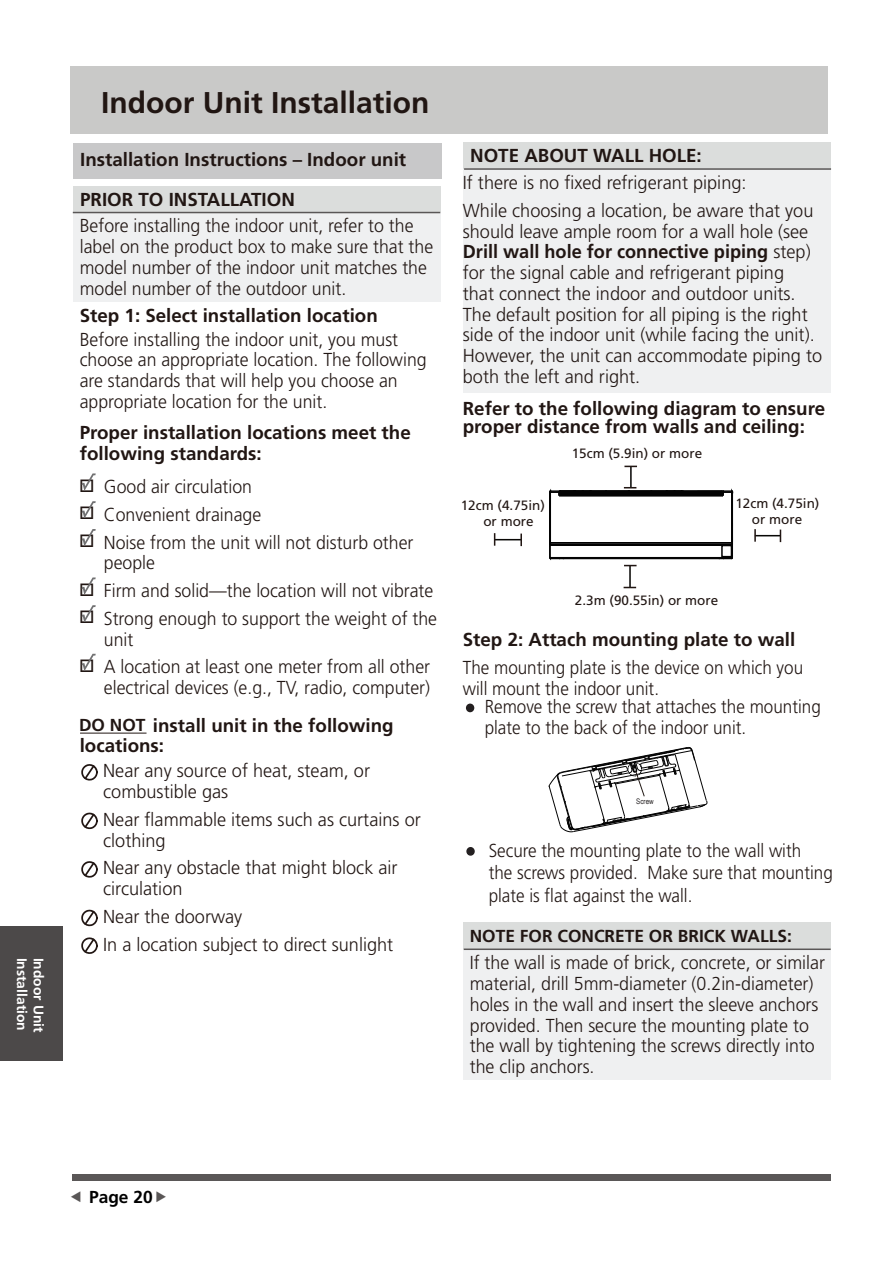
<style>
.page{position:relative;width:893px;height:1263px;background:#fff}
.page>*{position:absolute;margin:0;border:0;box-sizing:border-box;transform-origin:0 0}
.t1{font:700 30px "Frutiger LT Std";color:#211613}
.t2{font:300 18.75px/20.9px "Frutiger";color:#211613;scale:.94 1}
.t3{font:300 18.75px/20.9px "Frutiger";color:#211613}
.t4{font:700 18.75px/40px "Frutiger LT Std";color:#211613}
.t5{font:300 18.75px/20.9px "Frutiger";color:#211613;scale:.91 1}
.t6{font:300 18.75px/20.9px "Frutiger";color:#211613;scale:.95 1}
.t7{font:700 18.75px "Frutiger";color:#211613}
.t8{font:700 17.4px "Frutiger LT Std";color:#211613}
.t9{font:700 17.4px "Frutiger LT Std";color:#000}
.t10{font:17.4px/27.8px "Wingdings";color:#211613;text-align:justify}
.t11{font:700 13.8px "Frutiger LT Std";color:#fff}
.t12{font:13.5px/15.8px "Frutiger LT Std";color:#211613;text-align:center}
.t13{font:7.65px "Arial Narrow";color:#231f20}
.s1{font-family:"Frutiger LT Std";font-weight:700;font-size:17.4px}
.s2{font-weight:700}
.s3{font-family:"Frutiger";font-weight:300}
</style>
<div class="page">
<div style="left:72px;top:1174px;width:759px;height:7px;background:#5a5757"></div>
<div style="left:0;top:926px;width:62px;height:135px;background:#4c4949"></div>
<div style="left:73px;top:143px;width:369px;height:36px;background:#c8c8c9"></div>
<div style="left:73px;top:186px;width:367px;height:27px;background:#dbdddc"></div>
<div style="left:73px;top:213px;width:367px;height:89px;background:#eff0f1"></div>
<hr style="left:73px;top:212px;width:367px;height:1px;background:#5a5757">
<hr style="left:80px;top:733px;width:67px;height:1px;background:#211613">
<svg style="left:81px;top:764px;width:17px;height:16px"></svg>
<svg style="left:81px;top:813px;width:17px;height:16px"></svg>
<svg style="left:81px;top:861px;width:17px;height:17px"></svg>
<svg style="left:81px;top:910px;width:17px;height:16px"></svg>
<svg style="left:81px;top:937px;width:17px;height:17px"></svg>
<div style="left:463px;top:142px;width:368px;height:27px;background:#dbdddc"></div>
<div style="left:463px;top:169px;width:368px;height:224px;background:#eff0f1"></div>
<hr style="left:464px;top:168px;width:367px;height:2px;background:#5a5757">
<svg style="left:82px;top:473px;width:14px;height:17px"></svg>
<svg style="left:82px;top:501px;width:14px;height:17px"></svg>
<svg style="left:82px;top:529px;width:14px;height:17px"></svg>
<hr style="left:629px;top:565px;width:2px;height:22px;background:#080705">
<svg style="left:624px;top:587px;width:12px;height:1px"></svg>
<hr style="left:630px;top:466px;width:2px;height:22px;background:#080705">
<svg style="left:624px;top:466px;width:13px;height:1px"></svg>
<svg style="left:754px;top:529px;width:27px;height:13px"></svg>
<svg style="left:494px;top:533px;width:28px;height:13px"></svg>
<div style="left:463px;top:922px;width:368px;height:27px;background:#dbdddc"></div>
<div style="left:463px;top:949px;width:368px;height:131px;background:#eff0f1"></div>
<hr style="left:464px;top:948px;width:367px;height:2px;background:#5a5757">
<div style="left:70px;top:66px;width:758px;height:67px;background:#c9c9c8"></div>
<svg style="left:549px;top:747px;width:158px;height:85px"></svg>
<div style="left:467px;top:704px;width:7px;height:7px;background:#231f20;border-radius:50%"></div>
<div style="left:466px;top:703px;width:8px;height:9px;border:2px solid #231f20;border-radius:50%"></div>
<div style="left:467px;top:848px;width:7px;height:7px;background:#231f20;border-radius:50%"></div>
<div style="left:466px;top:847px;width:9px;height:9px;border:2px solid #231f20;border-radius:50%"></div>
<hr style="left:550px;top:542px;width:182px;height:1px;background:#030303">
<hr style="left:682px;top:490px;width:40px;height:2px;background:#030303">
<hr style="left:550px;top:557px;width:182px;height:1px;background:#030303">
<hr style="left:559px;top:494px;width:164px;height:1px;background:#030303">
<hr style="left:675px;top:493px;width:47px;height:1px;background:#030303">
<hr style="left:563px;top:558px;width:156px;height:1px;background:#030303">
<hr style="left:557px;top:544px;width:168px;height:2px;background:#030303">
<hr style="left:683px;top:491px;width:39px;height:2px;background:#030303">
<hr style="left:559px;top:495px;width:164px;height:1px;background:#030303">
<svg style="left:694px;top:489px;width:40px;height:71px"></svg>
<svg style="left:549px;top:487px;width:137px;height:79px"></svg>
<svg style="left:81px;top:577px;width:15px;height:45px"></svg>
<svg style="left:81px;top:654px;width:15px;height:17px"></svg>
<p class="t11" style="left:30px;top:957px;width:75px;rotate:90deg">Installation</p>
<p class="t11" style="left:47px;top:957px;width:76px;rotate:90deg">Indoor Unit</p>
<h1 class="t1" style="left:101px;top:85px;width:330px">Indoor Unit Installation</h1>
<p class="t4" style="left:80px;top:139px;width:328px">Installation Instructions – Indoor unit<br>PRIOR TO INSTALLATION</p>
<p class="t2" style="left:80px;top:216px;width:377px">Before installing the indoor unit, refer to the label on the product box to make sure that the model number of the indoor unit matches the model number of the outdoor unit.</p>
<p class="t4" style="left:80px;top:296px;width:300px">Step 1: Select installation location</p>
<p class="t2" style="left:80px;top:329px;width:371px">Before installing the indoor unit, you must choose an appropriate location. The following are standards that will help you choose an appropriate location for the unit.</p>
<p class="t4" style="left:80px;top:422px;width:333px;line-height:20.9px">Proper installation locations meet the following standards:</p>
<p class="t2" style="left:104px;top:473px;width:331px;line-height:27.8px">Good air circulation<br>Convenient drainage<br>Noise from the unit will not disturb other</p>
<p class="t2" style="left:104px;top:549px;width:356px;line-height:27.8px">people<br>Firm and solid—the location will not vibrate<br>Strong enough to support the weight of the</p>
<p class="t2" style="left:104px;top:625px;width:348px;line-height:27.8px">unit<br>A location at least one meter from all other</p>
<p class="t2" style="left:79px;top:668px;width:375px;line-height:38.2px;text-indent:25px">electrical devices (e.g., TV, radio, computer)<br><span class="s1">DO NOT</span> <span class="s2">install unit in the following</span></p>
<p class="t7" style="left:80px;top:735px;width:86px">locations:</p>
<p class="t3" style="left:103px;top:760px;width:268px">Near any source of heat, steam, or combustible gas</p>
<p class="t3" style="left:103px;top:809px;width:319px">Near flammable items such as curtains or clothing</p>
<p class="t3" style="left:103px;top:857px;width:296px">Near any obstacle that might block air circulation</p>
<p class="t3" style="left:103px;top:902px;width:292px;line-height:27.8px">Near the doorway<br>In a location subject to direct sunlight</p>
<p class="t10" style="left:79px;top:472px;width:17px">□ □ □</p>
<p class="t4" style="left:470px;top:136px;width:233px">NOTE ABOUT WALL HOLE:</p>
<p class="t3" style="left:463px;top:169px;width:352px;line-height:27.8px">If there is no fixed refrigerant piping:<br>While choosing a location, be aware that you</p>
<p class="t3" style="left:463px;top:221px;width:347px">should leave ample room for a wall hole (see</p>
<p class="t4" style="left:463px;top:232px;width:349px">Drill wall hole for connective piping <span class="s3">step)</span></p>
<p class="t3" style="left:463px;top:262px;width:361px">for the signal cable and refrigerant piping<br>that connect the indoor and outdoor units.<br>The default position for all piping is the right side of the indoor unit (while facing the unit).<br>However, the unit can accommodate piping to both the left and right.</p>
<p class="t4" style="left:463px;top:399px;width:364px;line-height:18px">Refer to the following diagram to ensure proper distance from walls and ceiling:</p>
<p class="t12" style="left:483px;top:497px;width:63px;text-align:left;text-indent:-23px">12cm (4.75in) or more</p>
<p class="t12" style="left:572px;top:445px;width:132px">15cm (5.9in) or more</p>
<p class="t12" style="left:735px;top:495px;width:86px">12cm (4.75in) or more</p>
<p class="t12" style="left:575px;top:592px;width:145px">2.3m (90.55in) or more</p>
<p class="t4" style="left:463px;top:620px;width:334px">Step 2: Attach mounting plate to wall</p>
<p class="t5" style="left:463px;top:657px;width:375px">The mounting plate is the device on which you will mount the indoor unit.</p>
<p class="t5" style="left:485px;top:696px;width:371px">Remove the screw that attaches the mounting plate to the back of the indoor unit.</p>
<p class="t13" style="left:636px;top:796px;width:19px">Screw</p>
<p class="t5" style="left:489px;top:839px;width:380px;line-height:22.5px">Secure the mounting plate to the wall with<br>the screws provided. Make sure that mounting plate is flat against the wall.</p>
<p class="t8" style="left:470px;top:926px;width:324px">NOTE FOR CONCRETE OR BRICK WALLS:</p>
<p class="t6" style="left:470px;top:952px;width:375px">If the wall is made of brick, concrete, or similar material, drill 5mm-diameter (0.2in-diameter) holes in the wall and insert the sleeve anchors provided. Then secure the mounting plate to the wall by tightening the screws directly into the clip anchors.</p>
<p class="t9" style="left:89px;top:1186px;width:65px">Page 20</p>
</div>
